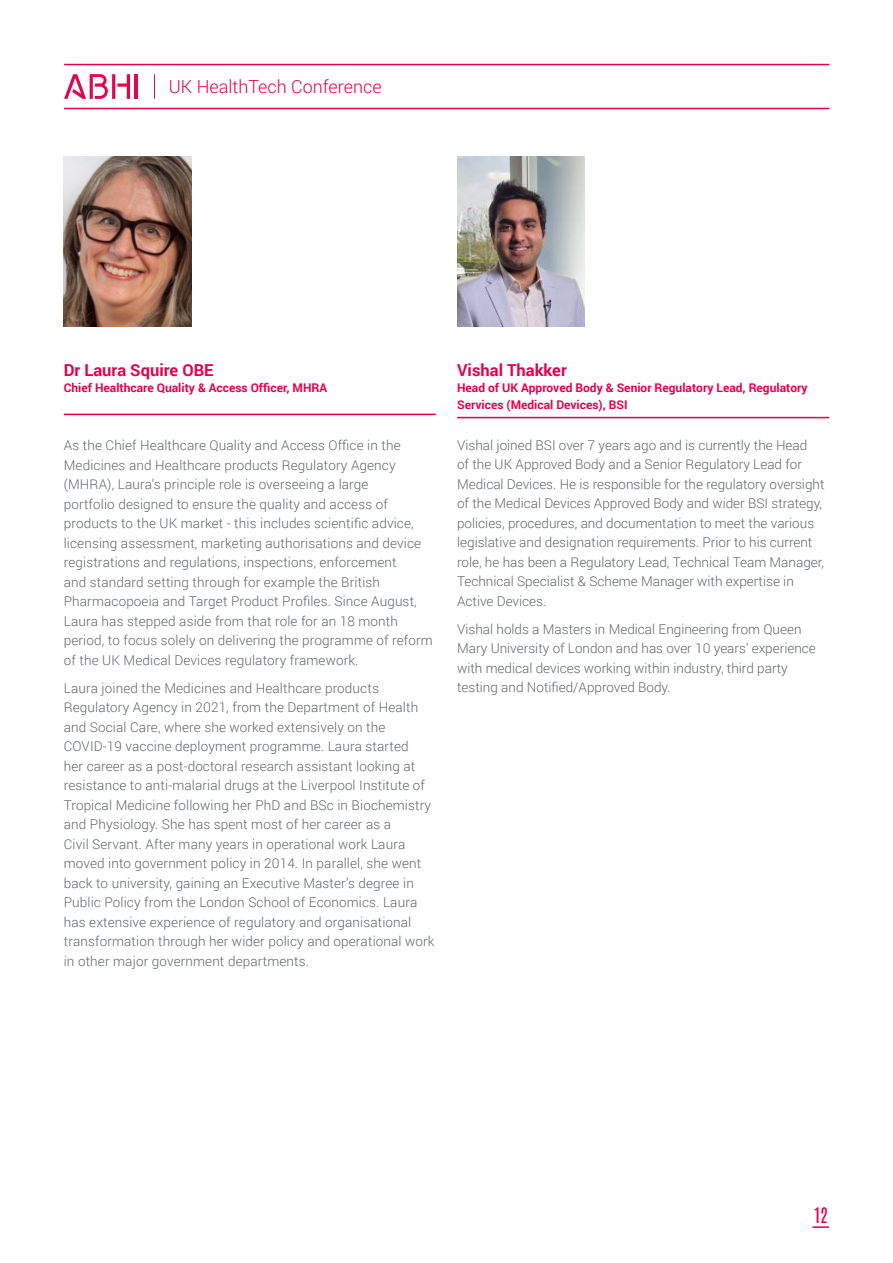
<style>
.page{position:relative;width:893px;height:1263px;background:#fff}
.page>*{position:absolute;margin:0;border:0;box-sizing:border-box;transform-origin:0 0}
.t1{font:300 18px "Roboto";color:#e5004e}
.t2{font:18px "Antonio";color:#e5004e}
.t3{font:700 16.5px "Roboto";color:#e5004e}
.t4{font:300 13.5px/19.5px "Roboto";letter-spacing:.01em;color:#62656a}
.t5{font:700 12px/16.5px "Roboto";color:#e5004e}
</style>
<div class="page">
<hr style="left:64px;top:64px;width:765px;height:1px;background:#e5004e">
<hr style="left:64px;top:108px;width:765px;height:1px;background:#e5004e">
<svg style="left:154px;top:74px;width:1px;height:25px"></svg>
<svg style="left:117px;top:74px;width:13px;height:25px"></svg>
<hr style="left:112px;top:74px;width:3px;height:25px;background:#e5054e">
<hr style="left:134px;top:74px;width:4px;height:25px;background:#e5054e">
<svg style="left:64px;top:74px;width:44px;height:25px"></svg>
<svg style="left:812px;top:1226px;width:17px;height:2px"></svg>
<img style="left:64px;top:156px;width:127px;height:170px">
<img style="left:457px;top:156px;width:128px;height:170px">
<hr style="left:64px;top:414px;width:372px;height:1px;background:#e5004e">
<hr style="left:457px;top:417px;width:372px;height:1px;background:#e5004e">
<h1 class="t1" style="left:169px;top:74px;width:214px">UK HealthTech Conference</h1>
<p class="t3" style="left:64px;top:358px;width:151px">Dr Laura Squire OBE</p>
<p class="t5" style="left:64px;top:379px;width:265px">Chief Healthcare Quality &amp; Access Officer, MHRA</p>
<p class="t4" style="left:64px;top:435px;width:371px">As the Chief Healthcare Quality and Access Office in the Medicines and Healthcare products Regulatory Agency (MHRA), Laura’s principle role is overseeing a large<br>portfolio designed to ensure the quality and access of products to the UK market - this includes scientific advice, licensing assessment, marketing authorisations and device registrations and regulations, inspections, enforcement<br>and standard setting through for example the British Pharmacopoeia and Target Product Profiles. Since August, Laura has stepped aside from that role for an 18 month period, to focus solely on delivering the programme of reform of the UK Medical Devices regulatory framework.</p>
<p class="t4" style="left:64px;top:678px;width:372px">Laura joined the Medicines and Healthcare products Regulatory Agency in 2021, from the Department of Health and Social Care, where she worked extensively on the COVID-19 vaccine deployment programme. Laura started<br>her career as a post-doctoral research assistant looking at resistance to anti-malarial drugs at the Liverpool Institute of Tropical Medicine following her PhD and BSc in Biochemistry and Physiology. She has spent most of her career as a<br>Civil Servant. After many years in operational work Laura moved into government policy in 2014. In parallel, she went back to university, gaining an Executive Master’s degree in Public Policy from the London School of Economics. Laura has extensive experience of regulatory and organisational transformation through her wider policy and operational work in other major government departments.</p>
<p class="t3" style="left:457px;top:358px;width:111px">Vishal Thakker</p>
<p class="t5" style="left:457px;top:379px;width:352px">Head of UK Approved Body &amp; Senior Regulatory Lead, Regulatory<br>Services (Medical Devices), BSI</p>
<p class="t4" style="left:457px;top:435px;width:369px">Vishal joined BSI over 7 years ago and is currently the Head<br>of the UK Approved Body and a Senior Regulatory Lead for Medical Devices. He is responsible for the regulatory oversight of the Medical Devices Approved Body and wider BSI strategy, policies, procedures, and documentation to meet the various legislative and designation requirements. Prior to his current role, he has been a Regulatory Lead, Technical Team Manager, Technical Specialist &amp; Scheme Manager with expertise in Active Devices.</p>
<p class="t4" style="left:457px;top:619px;width:360px">Vishal holds a Masters in Medical Engineering from Queen Mary University of London and has over 10 years’ experience with medical devices working within industry, third party testing and Notified/Approved Body.</p>
<h1 class="t2" style="left:814px;top:1201px;width:15px">12</h1>
</div>
